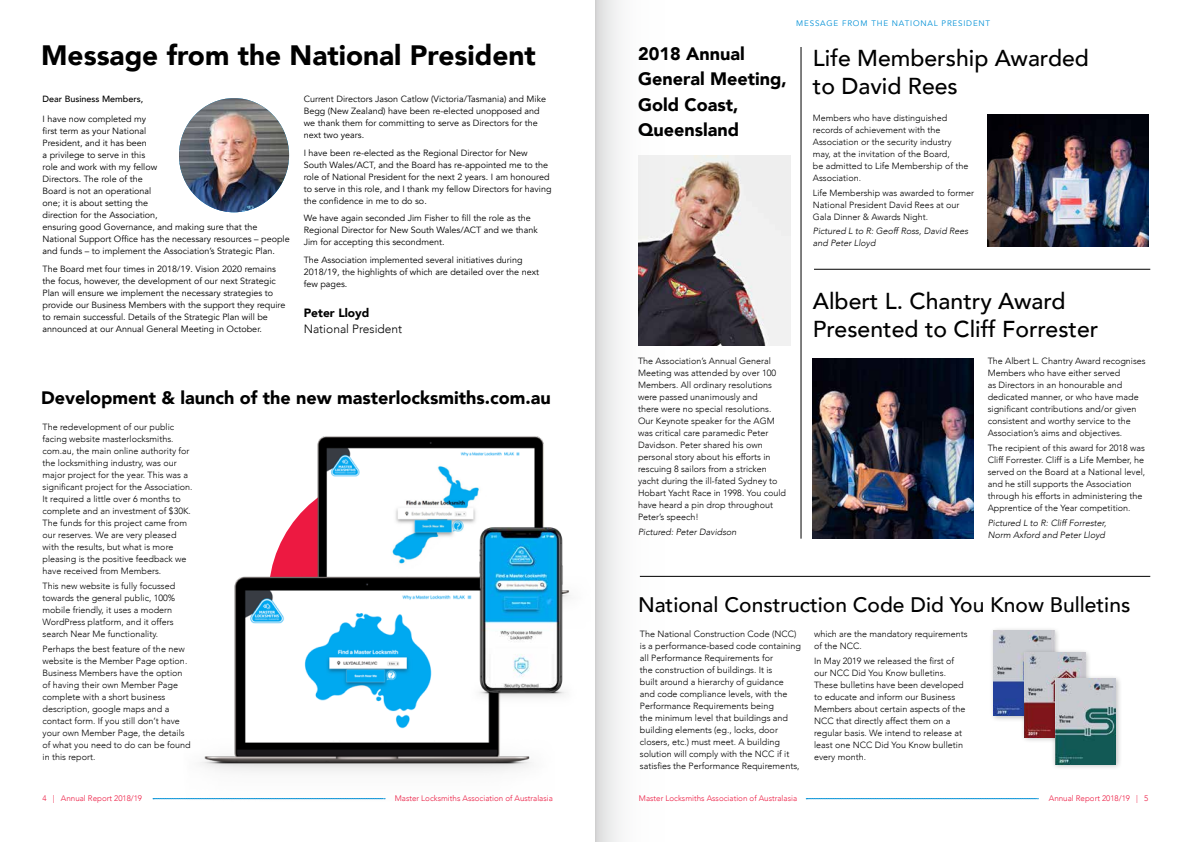
<style>
.page{position:relative;width:1191px;height:842px;background:#fff}
.page>*{position:absolute;margin:0;border:0;box-sizing:border-box;transform-origin:0 0}
.t1{font:900 28px "Avenir";color:#000}
.t2{font:500 23px/28px "Avenir";color:#000}
.t3{font:500 21px "Avenir";color:#000}
.t4{font:900 18px/25px "Avenir";color:#000}
.t5{font:300 12px "Avenir";color:#000}
.t6{font:900 12px "Avenir";color:#000}
.t7{font:300 9px/12px "Avenir";color:#000}
.t8{font:9px/12px "Avenir";color:#000}
.t9{font:italic 300 9px/12px "Avenir";color:#000}
.t10{font:500 9px "Avenir";color:#000}
.t11{font:300 8px "Avenir";color:#ed1941}
.t12{font:8px "Avenir";letter-spacing:.1em;color:#0090d6}
</style>
<div class="page">
<img style="left:279px;top:436px;width:265px;height:110px">
<svg style="left:806px;top:798px;width:232px;height:1px"></svg>
<img style="left:179px;top:98px;width:110px;height:114px">
<img style="left:161px;top:546px;width:371px;height:254px">
<img style="left:456px;top:516px;width:115px;height:198px">
<hr style="left:801px;top:47px;width:1px;height:492px;background:#000">
<img style="left:987px;top:115px;width:161px;height:131px">
<img style="left:813px;top:359px;width:160px;height:180px">
<img style="left:689px;top:155px;width:101px;height:190px">
<hr style="left:640px;top:576px;width:510px;height:1px;background:#000">
<hr style="left:814px;top:269px;width:336px;height:1px;background:#000">
<div style="left:989px;top:626px;width:71px;height:96px;background:#000;opacity:.25"></div>
<img style="left:993px;top:631px;width:61px;height:85px">
<div style="left:1020px;top:648px;width:71px;height:96px;background:#000;opacity:.25"></div>
<img style="left:1024px;top:652px;width:61px;height:85px">
<div style="left:1050px;top:674px;width:72px;height:96px;background:#000;opacity:.25"></div>
<img style="left:1055px;top:679px;width:61px;height:85px">
<svg style="left:595px;top:0;width:94px;height:842px"></svg>
<h1 class="t1" style="left:41px;top:31px;width:496px">Message from the National President</h1>
<p class="t10" style="left:43px;top:91px;width:102px">Dear Business Members,</p>
<p class="t8" style="left:43px;top:114px;width:249px">I have now completed my<br>first term as your National<br>President, and it has been<br>a privilege to serve in this<br>role and work with my fellow<br>Directors. The role of the<br>Board is not an operational<br>one; it is about setting the<br>direction for the Association,<br>ensuring good Governance, and making sure that the National Support Office has the necessary resources – people and funds – to implement the Association’s Strategic Plan.</p>
<p class="t8" style="left:43px;top:263px;width:244px">The Board met four times in 2018/19. Vision 2020 remains the focus, however, the development of our next Strategic Plan will ensure we implement the necessary strategies to provide our Business Members with the support they require to remain successful. Details of the Strategic Plan will be announced at our Annual General Meeting in October.</p>
<p class="t8" style="left:304px;top:93px;width:244px">Current Directors Jason Catlow (Victoria/Tasmania) and Mike Begg (New Zealand) have been re-elected unopposed and we thank them for committing to serve as Directors for the next two years.</p>
<p class="t8" style="left:304px;top:147px;width:249px">I have been re-elected as the Regional Director for New South Wales/ACT, and the Board has re-appointed me to the role of National President for the next 2 years. I am honoured to serve in this role, and I thank my fellow Directors for having the confidence in me to do so.</p>
<p class="t8" style="left:304px;top:212px;width:235px">We have again seconded Jim Fisher to fill the role as the<br>Regional Director for New South Wales/ACT and we thank<br>Jim for accepting this secondment.</p>
<p class="t8" style="left:304px;top:254px;width:237px">The Association implemented several initiatives during<br>2018/19, the highlights of which are detailed over the next few pages.</p>
<h3 class="t6" style="left:304px;top:303px;width:67px">Peter Lloyd</h3>
<h3 class="t5" style="left:304px;top:322px;width:100px">National President</h3>
<h3 class="t4" style="left:41px;top:384px;width:511px">Development &amp; launch of the new masterlocksmiths.com.au</h3>
<p class="t7" style="left:43px;top:421px;width:152px">The redevelopment of our public facing website masterlocksmiths. com.au, the main online authority for the locksmithing industry, was our major project for the year. This was a significant project for the Association.<br>It required a little over 6 months to complete and an investment of $30K.<br>The funds for this project came from our reserves. We are very pleased with the results, but what is more pleasing is the positive feedback we have received from Members.</p>
<p class="t7" style="left:43px;top:580px;width:134px">This new website is fully focussed towards the general public, 100% mobile friendly, it uses a modern WordPress platform, and it offers search Near Me functionality.</p>
<p class="t7" style="left:43px;top:642px;width:149px">Perhaps the best feature of the new website is the Member Page option.<br>Business Members have the option of having their own Member Page complete with a short business description, google maps and a contact form. If you still don’t have your own Member Page, the details of what you need to do can be found in this report.</p>
<p class="t12" style="left:796px;top:18px;width:195px">MESSAGE FROM THE NATIONAL PRESIDENT</p>
<h3 class="t4" style="left:638px;top:41px;width:150px">2018 Annual<br>General Meeting,<br>Gold Coast,<br>Queensland</h3>
<h2 class="t2" style="left:813px;top:42px;width:277px">Life Membership Awarded to David Rees</h2>
<p class="t7" style="left:813px;top:112px;width:157px">Members who have distinguished records of achievement with the<br>Association or the security industry may, at the invitation of the Board,<br>be admitted to Life Membership of the<br>Association.</p>
<p class="t7" style="left:813px;top:186px;width:163px">Life Membership was awarded to former<br>National President David Rees at our<br>Gala Dinner &amp; Awards Night.</p>
<p class="t9" style="left:813px;top:225px;width:157px">Pictured L to R: Geoff Ross, David Rees and Peter Lloyd</p>
<p class="t7" style="left:638px;top:355px;width:149px">The Association’s Annual General<br>Meeting was attended by over 100<br>Members. All ordinary resolutions were passed unanimously and<br>there were no special resolutions.<br>Our Keynote speaker for the AGM was critical care paramedic Peter<br>Davidson. Peter shared his own personal story about his efforts in rescuing 8 sailors from a stricken yacht during the ill-fated Sydney to<br>Hobart Yacht Race in 1998. You could have heard a pin drop throughout<br>Peter’s speech!</p>
<p class="t9" style="left:638px;top:526px;width:100px">Pictured: Peter Davidson</p>
<h2 class="t2" style="left:813px;top:286px;width:287px">Albert L. Chantry Award<br>Presented to Cliff Forrester</h2>
<p class="t7" style="left:987px;top:355px;width:159px">The Albert L. Chantry Award recognises Members who have either served<br>as Directors in an honourable and dedicated manner, or who have made significant contributions and/or given consistent and worthy service to the Association’s aims and objectives.</p>
<p class="t7" style="left:987px;top:442px;width:159px">The recipient of this award for 2018 was Cliff Forrester. Cliff is a Life Member, he served on the Board at a National level, and he still supports the Association through his efforts in administering the Apprentice of the Year competition.</p>
<p class="t9" style="left:987px;top:517px;width:120px">Pictured L to R: Cliff Forrester,<br>Norm Axford and Peter Lloyd</p>
<h3 class="t3" style="left:638px;top:587px;width:494px">National Construction Code Did You Know Bulletins</h3>
<p class="t7" style="left:640px;top:628px;width:163px">The National Construction Code (NCC) is a performance-based code containing all Performance Requirements for<br>the construction of buildings. It is<br>built around a hierarchy of guidance and code compliance levels, with the Performance Requirements being<br>the minimum level that buildings and building elements (eg., locks, door closers, etc.) must meet. A building solution will comply with the NCC if it satisfies the Performance Requirements,</p>
<p class="t7" style="left:814px;top:628px;width:155px">which are the mandatory requirements of the NCC.</p>
<p class="t7" style="left:814px;top:654px;width:153px">In May 2019 we released the first of our NCC Did You Know bulletins.<br>These bulletins have been developed to educate and inform our Business<br>Members about certain aspects of the<br>NCC that directly affect them on a regular basis. We intend to release at least one NCC Did You Know bulletin every month.</p>
<p class="t11" style="left:395px;top:793px;width:160px">Master Locksmiths Association of Australasia</p>
<p class="t11" style="left:639px;top:793px;width:160px">Master Locksmiths Association of Australasia</p>
<p class="t11" style="left:43px;top:793px;width:101px">4 | Annual Report 2018/19</p>
<p class="t11" style="left:1048px;top:793px;width:101px">Annual Report 2018/19 | 5</p>
</div>
